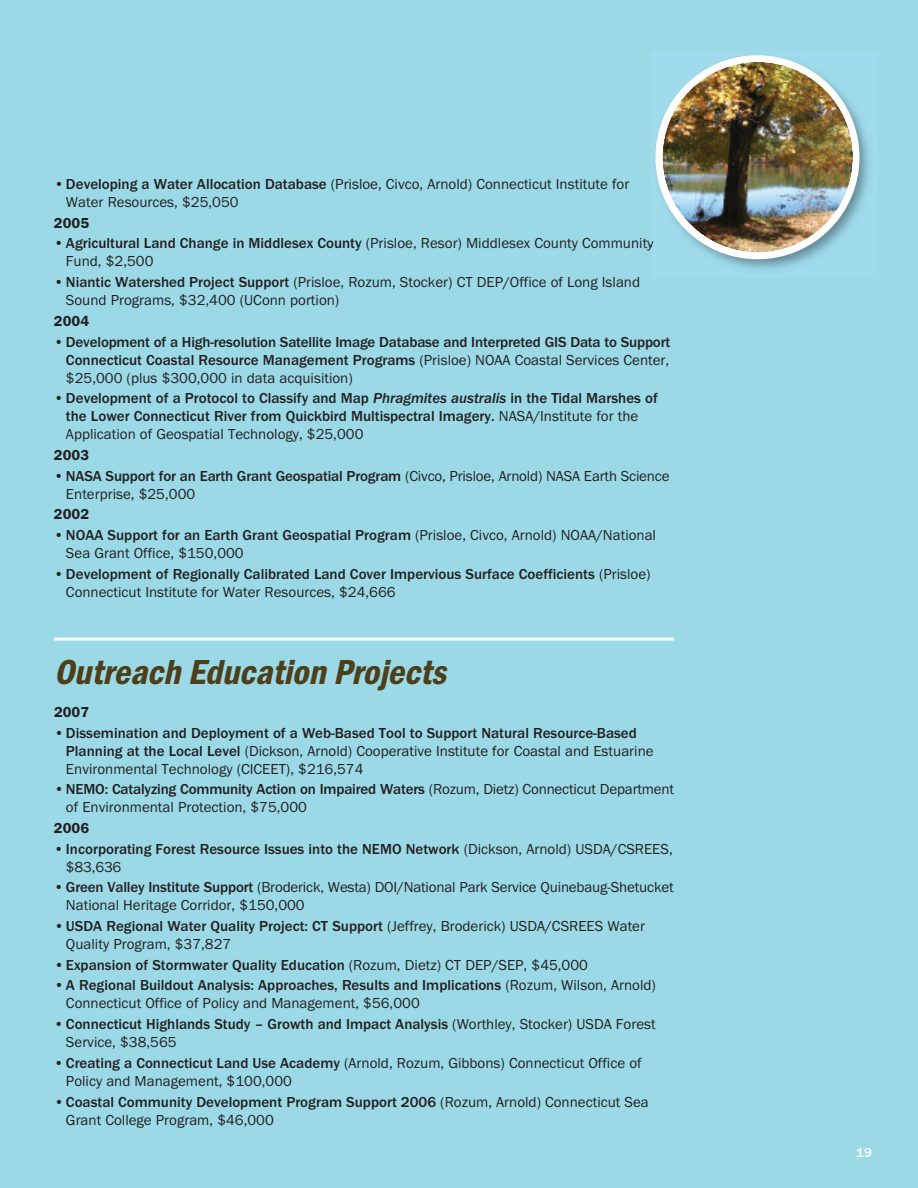
<style>
.page{position:relative;width:918px;height:1188px;background:#9bd9e7}
.page>*{position:absolute;margin:0;border:0;box-sizing:border-box;transform-origin:0 0}
.t1{font:italic 600 condensed 36px "Franklin Gothic";color:#4c3f1a}
.t2{font:15px/18px "Franklin Gothic";color:#231f20}
.t3{font:500 15px/18px "Franklin Gothic";color:#231f20}
.t4{font:600 15px "Franklin Gothic";color:#231f20}
.t5{font:500 13.5px "Franklin Gothic";color:#fff}
.s1{font-weight:500}
.s2{font-weight:400}
.s3{font-style:italic}
</style>
<div class="page">
<hr style="left:54px;top:638px;width:620px;height:3px;background:#fff">
<img style="left:651px;top:56px;width:218px;height:213px">
<div style="left:655px;top:55px;width:205px;height:204px;background:#fff;border-radius:50%"></div>
<img style="left:662px;top:62px;width:191px;height:191px;border-radius:50%">
<p class="t2" style="left:66px;top:175px;width:565px;text-indent:-12px">•<span class="s1">Developing a Water Allocation Database</span> (Prisloe, Civco, Arnold) Connecticut Institute for<br>Water Resources, $25,050</p>
<p class="t4" style="left:54px;top:214px;width:37px">2005</p>
<p class="t2" style="left:66px;top:234px;width:589px;text-indent:-12px">•<span class="s1">Agricultural Land Change in Middlesex County</span> (Prisloe, Resor) Middlesex County Community<br>Fund, $2,500</p>
<p class="t2" style="left:66px;top:273px;width:576px;text-indent:-12px">•<span class="s1">Niantic Watershed Project Support</span> (Prisloe, Rozum, Stocker) CT DEP/Office of Long Island<br>Sound Programs, $32,400 (UConn portion)</p>
<p class="t4" style="left:54px;top:312px;width:37px">2004</p>
<p class="t3" style="left:66px;top:332px;width:606px;text-align:justify;text-indent:-12px"><span class="s2">•</span>Development of a High-resolution Satellite Image Database and Interpreted GIS Data to Support Connecticut Coastal Resource Management Programs <span class="s2">(Prisloe) NOAA Coastal Services Center, $25,000 (plus $300,000 in data acquisition)</span></p>
<p class="t3" style="left:66px;top:389px;width:593px;text-indent:-12px"><span class="s2">•</span>Development of a Protocol to Classify and Map <span class="s3">Phragmites australis</span> in the Tidal Marshes of the Lower Connecticut River from Quickbird Multispectral Imagery. <span class="s2">NASA/Institute for the<br>Application of Geospatial Technology, $25,000</span></p>
<p class="t4" style="left:54px;top:446px;width:37px">2003</p>
<p class="t2" style="left:66px;top:466px;width:605px;text-indent:-12px">•<span class="s1">NASA Support for an Earth Grant Geospatial Program</span> (Civco, Prisloe, Arnold) NASA Earth Science<br>Enterprise, $25,000</p>
<p class="t4" style="left:54px;top:505px;width:37px">2002</p>
<p class="t2" style="left:66px;top:526px;width:592px;text-indent:-12px">•<span class="s1">NOAA Support for an Earth Grant Geospatial Program</span> (Prisloe, Civco, Arnold) NOAA/National<br>Sea Grant Office, $150,000</p>
<p class="t3" style="left:66px;top:565px;width:586px;text-indent:-12px"><span class="s2">•</span>Development of Regionally Calibrated Land Cover Impervious Surface Coefficients <span class="s2">(Prisloe)<br>Connecticut Institute for Water Resources, $24,666</span></p>
<h1 class="t1" style="left:54px;top:651px;width:403px">Outreach Education Projects</h1>
<p class="t4" style="left:54px;top:703px;width:37px">2007</p>
<p class="t2" style="left:66px;top:723px;width:589px;text-indent:-12px">•<span class="s1">Dissemination and Deployment of a Web-Based Tool to Support Natural Resource-Based<br>Planning at the Local Level</span> (Dickson, Arnold) Cooperative Institute for Coastal and Estuarine<br>Environmental Technology (CICEET), $216,574</p>
<p class="t2" style="left:66px;top:780px;width:610px;text-indent:-12px">•<span class="s1">NEMO: Catalyzing Community Action on Impaired Waters</span> (Rozum, Dietz) Connecticut Department of Environmental Protection, $75,000</p>
<p class="t4" style="left:54px;top:819px;width:37px">2006</p>
<p class="t3" style="left:66px;top:839px;width:608px;text-indent:-12px"><span class="s2">•</span>Incorporating Forest Resource Issues into the NEMO Network <span class="s2">(Dickson, Arnold) USDA/CSREES, $83,636</span></p>
<p class="t2" style="left:66px;top:878px;width:609px;text-indent:-12px">•<span class="s1">Green Valley Institute Support</span> (Broderick, Westa) DOI/National Park Service Quinebaug-Shetucket<br>National Heritage Corridor, $150,000</p>
<p class="t2" style="left:66px;top:917px;width:581px;text-indent:-12px">•<span class="s1">USDA Regional Water Quality Project: CT Support</span> (Jeffrey, Broderick) USDA/CSREES Water<br>Quality Program, $37,827</p>
<p class="t3" style="left:54px;top:956px;width:536px"><span class="s2">•</span>Expansion of Stormwater Quality Education <span class="s2">(Rozum, Dietz) CT DEP/SEP, $45,000</span></p>
<p class="t2" style="left:66px;top:976px;width:592px;text-indent:-12px">•<span class="s1">A Regional Buildout Analysis: Approaches, Results and Implications</span> (Rozum, Wilson, Arnold)<br>Connecticut Office of Policy and Management, $56,000</p>
<p class="t3" style="left:66px;top:1015px;width:591px;text-indent:-12px"><span class="s2">•</span>Connecticut Highlands Study – Growth and Impact Analysis <span class="s2">(Worthley, Stocker) USDA Forest<br>Service, $38,565</span></p>
<p class="t2" style="left:66px;top:1054px;width:577px;text-indent:-12px">•<span class="s1">Creating a Connecticut Land Use Academy</span> (Arnold, Rozum, Gibbons) Connecticut Office of<br>Policy and Management, $100,000</p>
<p class="t2" style="left:66px;top:1092px;width:584px;text-indent:-12px">•<span class="s1">Coastal Community Development Program Support 2006</span> (Rozum, Arnold) Connecticut Sea<br>Grant College Program, $46,000</p>
<p class="t5" style="left:856px;top:1144px;width:17px">19</p>
</div>
